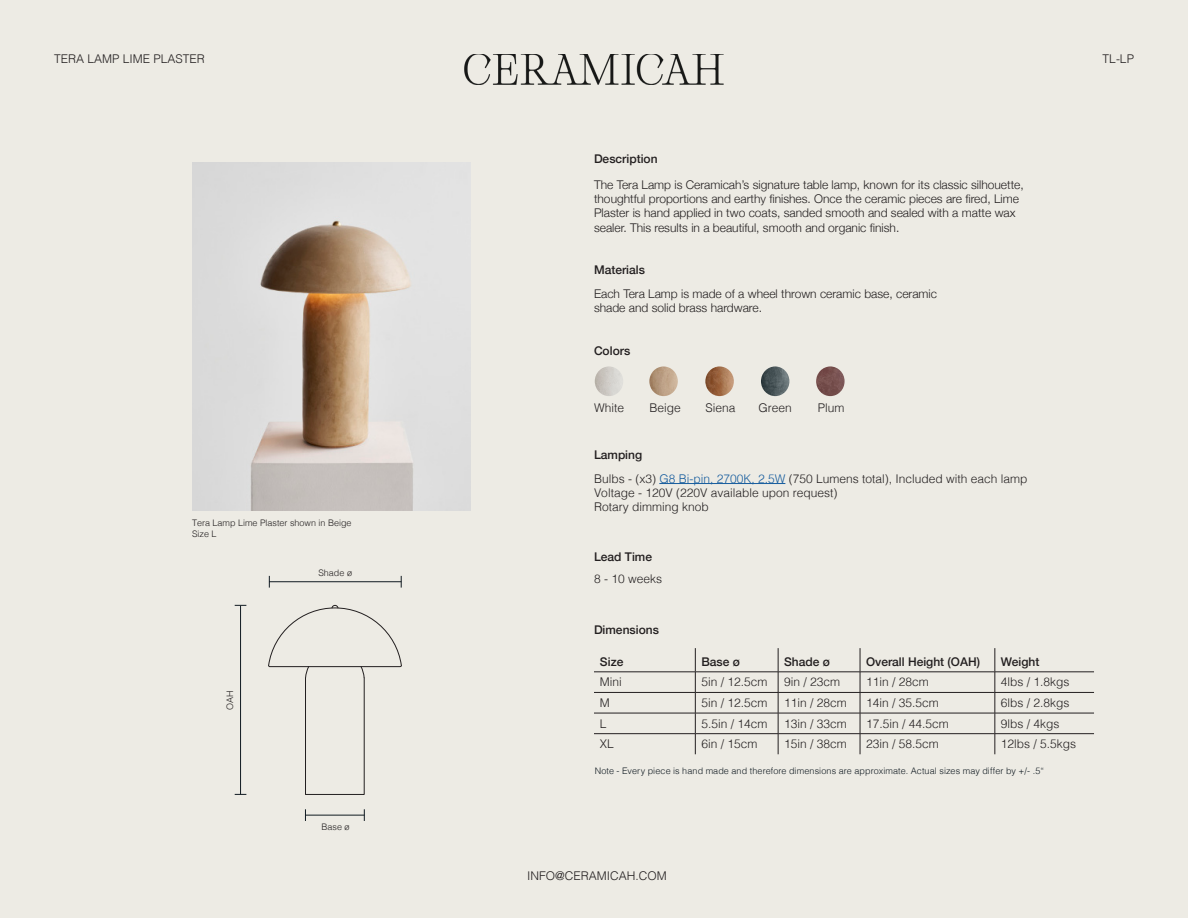
<style>
.page{position:relative;width:1188px;height:918px;background:#edebe4}
.page>*{position:absolute;margin:0;border:0;box-sizing:border-box;transform-origin:0 0}
.Paragraph_Style_2{font:300 12px "Helvetica";color:#231f20}
.Paragraph_Style_2-2{font:300 12px/14.4px "Helvetica Neue";color:#231f20}
.Paragraph_Style_1{font:500 12px "Helvetica Neue";color:#231f20}
.Paragraph_Style_2-3{font:500 12px "Helvetica Neue";color:#231f20}
.Copy_Text_10_14_Left{font:300 9px "Helvetica";letter-spacing:.015em;color:#101a21}
.Paragraph_Style_2-4{font:300 9px "Helvetica";color:#231f20}
.s1{color:#175d9e}
</style>
<div class="page">
<img style="left:465px;top:54px;width:258px;height:30px">
<img style="left:192px;top:162px;width:279px;height:349px">
<svg style="left:268px;top:604px;width:134px;height:191px"></svg>
<svg style="left:401px;top:576px;width:1px;height:12px"></svg>
<hr style="left:269px;top:581px;width:132px;height:1px;background:#101a21">
<hr style="left:240px;top:606px;width:1px;height:188px;background:#101a21">
<hr style="left:305px;top:815px;width:60px;height:1px;background:#101a21">
<img style="left:595px;top:366px;width:28px;height:30px">
<img style="left:649px;top:366px;width:29px;height:30px">
<img style="left:705px;top:366px;width:29px;height:30px">
<img style="left:761px;top:366px;width:28px;height:30px">
<hr style="left:594px;top:672px;width:101px;height:1px;background:#231f20">
<hr style="left:695px;top:672px;width:83px;height:1px;background:#231f20">
<hr style="left:778px;top:672px;width:82px;height:1px;background:#231f20">
<hr style="left:860px;top:672px;width:135px;height:1px;background:#231f20">
<hr style="left:995px;top:672px;width:99px;height:1px;background:#231f20">
<hr style="left:594px;top:692px;width:101px;height:1px;background:#231f20">
<hr style="left:695px;top:692px;width:83px;height:1px;background:#231f20">
<hr style="left:778px;top:692px;width:82px;height:1px;background:#231f20">
<hr style="left:860px;top:692px;width:135px;height:1px;background:#231f20">
<hr style="left:995px;top:692px;width:99px;height:1px;background:#231f20">
<hr style="left:594px;top:713px;width:101px;height:1px;background:#231f20">
<hr style="left:695px;top:713px;width:83px;height:1px;background:#231f20">
<hr style="left:778px;top:713px;width:82px;height:1px;background:#231f20">
<hr style="left:860px;top:713px;width:135px;height:1px;background:#231f20">
<hr style="left:995px;top:713px;width:99px;height:1px;background:#231f20">
<hr style="left:594px;top:733px;width:101px;height:1px;background:#231f20">
<hr style="left:695px;top:733px;width:83px;height:1px;background:#231f20">
<svg style="left:695px;top:648px;width:1px;height:106px"></svg>
<hr style="left:778px;top:733px;width:82px;height:1px;background:#231f20">
<svg style="left:778px;top:648px;width:1px;height:106px"></svg>
<hr style="left:860px;top:733px;width:135px;height:1px;background:#231f20">
<svg style="left:860px;top:648px;width:1px;height:106px"></svg>
<hr style="left:995px;top:733px;width:99px;height:1px;background:#231f20">
<svg style="left:995px;top:648px;width:1px;height:106px"></svg>
<hr style="left:659px;top:483px;width:126px;height:1px;background:#175d9e">
<img style="left:816px;top:366px;width:29px;height:30px">
<p class="Paragraph_Style_2" style="left:54px;top:48px;width:152px">TERA LAMP LIME PLASTER</p>
<p class="Paragraph_Style_2" style="left:1103px;top:48px;width:33px">TL-LP</p>
<p class="Paragraph_Style_2-3" style="left:594px;top:149px;width:65px">Description</p>
<p class="Paragraph_Style_2-2" style="left:594px;top:176px;width:431px">The Tera Lamp is Ceramicah’s signature table lamp, known for its classic silhouette, thoughtful proportions and earthy finishes. Once the ceramic pieces are fired, Lime Plaster is hand applied in two coats, sanded smooth and sealed with a matte wax sealer. This results in a beautiful, smooth and organic finish.</p>
<p class="Paragraph_Style_2-3" style="left:594px;top:260px;width:52px">Materials</p>
<p class="Paragraph_Style_2-2" style="left:594px;top:286px;width:345px">Each Tera Lamp is made of a wheel thrown ceramic base, ceramic shade and solid brass hardware.</p>
<p class="Paragraph_Style_2-4" style="left:192px;top:515px;width:161px">Tera Lamp Lime Plaster shown in Beige</p>
<p class="Paragraph_Style_2-4" style="left:192px;top:526px;width:26px">Size L</p>
<p class="Paragraph_Style_2-4" style="left:318px;top:565px;width:35px">Shade ø</p>
<p class="Paragraph_Style_2-4" style="left:222px;top:710px;width:21px;rotate:-90deg">OAH</p>
<p class="Paragraph_Style_2-4" style="left:322px;top:820px;width:30px">Base ø</p>
<p class="Paragraph_Style_1" style="left:594px;top:341px;width:38px">Colors</p>
<p class="Paragraph_Style_2" style="left:594px;top:398px;width:32px">White</p>
<p class="Paragraph_Style_1" style="left:594px;top:445px;width:50px">Lamping</p>
<p class="Paragraph_Style_2" style="left:649px;top:398px;width:33px">Beige</p>
<p class="Paragraph_Style_2" style="left:705px;top:398px;width:32px">Siena</p>
<p class="Paragraph_Style_2" style="left:759px;top:398px;width:35px">Green</p>
<p class="Paragraph_Style_2" style="left:818px;top:398px;width:28px">Plum</p>
<p class="Paragraph_Style_2" style="left:594px;top:468px;width:435px">Bulbs - (x3) <span class="s1">G8 Bi-pin, 2700K, 2.5W</span> (750 Lumens total), Included with each lamp</p>
<p class="Paragraph_Style_2" style="left:594px;top:483px;width:245px">Voltage - 120V (220V available upon request)</p>
<p class="Paragraph_Style_2" style="left:594px;top:497px;width:116px">Rotary dimming knob</p>
<p class="Paragraph_Style_1" style="left:594px;top:547px;width:60px">Lead Time</p>
<p class="Paragraph_Style_2" style="left:594px;top:569px;width:70px">8 - 10 weeks</p>
<p class="Paragraph_Style_1" style="left:594px;top:620px;width:66px">Dimensions</p>
<p class="Paragraph_Style_1" style="left:600px;top:652px;width:25px">Size</p>
<p class="Paragraph_Style_1" style="left:701px;top:652px;width:40px">Base ø</p>
<p class="Paragraph_Style_1" style="left:784px;top:652px;width:47px">Shade ø</p>
<p class="Paragraph_Style_1" style="left:866px;top:652px;width:116px">Overall Height (OAH)</p>
<p class="Paragraph_Style_1" style="left:1001px;top:652px;width:40px">Weight</p>
<p class="Paragraph_Style_2" style="left:600px;top:672px;width:23px">Mini</p>
<p class="Paragraph_Style_2" style="left:701px;top:672px;width:68px">5in / 12.5cm</p>
<p class="Paragraph_Style_2" style="left:784px;top:672px;width:58px">9in / 23cm</p>
<p class="Paragraph_Style_2" style="left:866px;top:672px;width:64px">11in / 28cm</p>
<p class="Paragraph_Style_2" style="left:1001px;top:672px;width:70px">4lbs / 1.8kgs</p>
<p class="Paragraph_Style_2" style="left:600px;top:693px;width:11px">M</p>
<p class="Paragraph_Style_2" style="left:701px;top:693px;width:68px">5in / 12.5cm</p>
<p class="Paragraph_Style_2" style="left:784px;top:693px;width:64px">11in / 28cm</p>
<p class="Paragraph_Style_2" style="left:866px;top:693px;width:74px">14in / 35.5cm</p>
<p class="Paragraph_Style_2" style="left:1001px;top:693px;width:70px">6lbs / 2.8kgs</p>
<p class="Paragraph_Style_2" style="left:600px;top:713px;width:8px">L</p>
<p class="Paragraph_Style_2" style="left:701px;top:713px;width:68px">5.5in / 14cm</p>
<p class="Paragraph_Style_2" style="left:784px;top:713px;width:64px">13in / 33cm</p>
<p class="Paragraph_Style_2" style="left:866px;top:713px;width:84px">17.5in / 44.5cm</p>
<p class="Paragraph_Style_2" style="left:1001px;top:713px;width:60px">9lbs / 4kgs</p>
<p class="Paragraph_Style_2" style="left:600px;top:734px;width:16px">XL</p>
<p class="Paragraph_Style_2" style="left:701px;top:734px;width:58px">6in / 15cm</p>
<p class="Paragraph_Style_2" style="left:784px;top:734px;width:64px">15in / 38cm</p>
<p class="Paragraph_Style_2" style="left:866px;top:734px;width:74px">23in / 58.5cm</p>
<p class="Paragraph_Style_2" style="left:1001px;top:734px;width:77px">12lbs / 5.5kgs</p>
<p class="Copy_Text_10_14_Left" style="left:595px;top:763px;width:451px">Note - Every piece is hand made and therefore dimensions are approximate. Actual sizes may differ by +/- .5“</p>
<p class="Paragraph_Style_2" style="left:527px;top:865px;width:141px">INFO@CERAMICAH.COM</p>
</div>
